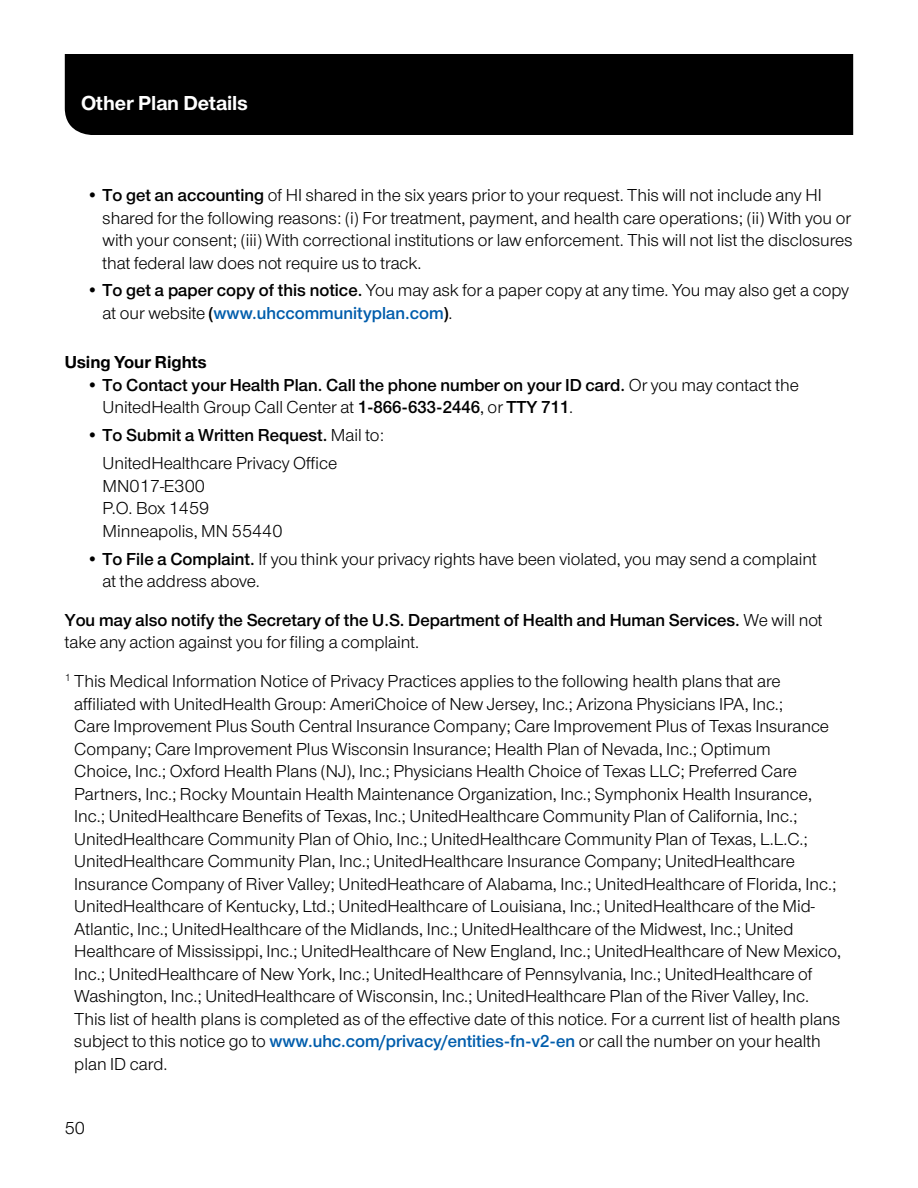
<style>
.page{position:relative;width:918px;height:1188px;background:#fff}
.page>*{position:absolute;margin:0;border:0;box-sizing:border-box;transform-origin:0 0}
.t1{font:700 21px "UHC Sans";color:#fff}
.t2{font:18px/22.5px "UHC Sans";color:#000}
.t3{font:600 18px/22.5px "UHC Sans";color:#000}
.t4{font:700 18px "UHC Sans";color:#000}
.s1{font-weight:300}
.s2{font-weight:600}
.s3{font-weight:600;color:#005dac}
.s4{font-weight:400}
</style>
<div class="page">
<div style="left:65px;top:54px;width:788px;height:81px;background:#000"></div>
<p class="t1" style="left:81px;top:88px;width:168px">Other Plan Details</p>
<p class="t2" style="left:103px;top:183px;width:752px;text-indent:-16px"><span class="s1">•</span> <span class="s2">To get an accounting</span> of HI shared in the six years prior to your request. This will not include any HI shared for the following reasons: (i) For treatment, payment, and health care operations; (ii) With you or with your consent; (iii) With correctional institutions or law enforcement. This will not list the disclosures that federal law does not require us to track.</p>
<p class="t2" style="left:103px;top:279px;width:748px;text-indent:-16px"><span class="s1">•</span> <span class="s2">To get a paper copy of this notice.</span> You may ask for a paper copy at any time. You may also get a copy at our website <span class="s2">(</span><span class="s3">www.uhccommunityplan.com</span><span class="s2">)</span>.</p>
<p class="t4" style="left:65px;top:350px;width:144px">Using Your Rights</p>
<p class="t3" style="left:103px;top:373px;width:698px;text-indent:-16px"><span class="s1">•</span> To Contact your Health Plan. Call the phone number on your ID card. <span class="s4">Or you may contact the<br>UnitedHealth Group Call Center at</span> 1-866-633-2446<span class="s4">, or</span> TTY 711<span class="s4">.</span></p>
<p class="t2" style="left:103px;top:421px;width:283px;line-height:27.9px;text-indent:-16px"><span class="s1">•</span> <span class="s2">To Submit a Written Request.</span> Mail to:<br>UnitedHealthcare Privacy Office</p>
<p class="t2" style="left:103px;top:474px;width:182px">MN017-E300<br>P.O. Box 1459<br>Minneapolis, MN 55440</p>
<p class="t2" style="left:103px;top:547px;width:716px;text-indent:-16px"><span class="s1">•</span> <span class="s2">To File a Complaint.</span> If you think your privacy rights have been violated, you may send a complaint at the address above.</p>
<p class="t3" style="left:65px;top:608px;width:759px">You may also notify the Secretary of the U.S. Department of Health and Human Services. <span class="s4">We will not take any action against you for filing a complaint.</span></p>
<p class="t2" style="left:74px;top:669px;width:768px;text-indent:-10px"><sup>1</sup> This Medical Information Notice of Privacy Practices applies to the following health plans that are affiliated with UnitedHealth Group: AmeriChoice of New Jersey, Inc.; Arizona Physicians IPA, Inc.;<br>Care Improvement Plus South Central Insurance Company; Care Improvement Plus of Texas Insurance Company; Care Improvement Plus Wisconsin Insurance; Health Plan of Nevada, Inc.; Optimum<br>Choice, Inc.; Oxford Health Plans (NJ), Inc.; Physicians Health Choice of Texas LLC; Preferred Care Partners, Inc.; Rocky Mountain Health Maintenance Organization, Inc.; Symphonix Health Insurance, Inc.; UnitedHealthcare Benefits of Texas, Inc.; UnitedHealthcare Community Plan of California, Inc.; UnitedHealthcare Community Plan of Ohio, Inc.; UnitedHealthcare Community Plan of Texas, L.L.C.; UnitedHealthcare Community Plan, Inc.; UnitedHealthcare Insurance Company; UnitedHealthcare Insurance Company of River Valley; UnitedHeathcare of Alabama, Inc.; UnitedHealthcare of Florida, Inc.; UnitedHealthcare of Kentucky, Ltd.; UnitedHealthcare of Louisiana, Inc.; UnitedHealthcare of the Mid-Atlantic, Inc.; UnitedHealthcare of the Midlands, Inc.; UnitedHealthcare of the Midwest, Inc.; United Healthcare of Mississippi, Inc.; UnitedHealthcare of New England, Inc.; UnitedHealthcare of New Mexico, Inc.; UnitedHealthcare of New York, Inc.; UnitedHealthcare of Pennsylvania, Inc.; UnitedHealthcare of Washington, Inc.; UnitedHealthcare of Wisconsin, Inc.; UnitedHealthcare Plan of the River Valley, Inc.<br>This list of health plans is completed as of the effective date of this notice. For a current list of health plans subject to this notice go to <span class="s3">www.uhc.com/privacy/entities-fn-v2-en</span> or call the number on your health plan ID card.</p>
<p class="t2" style="left:65px;top:1116px;width:22px">50</p>
</div>
